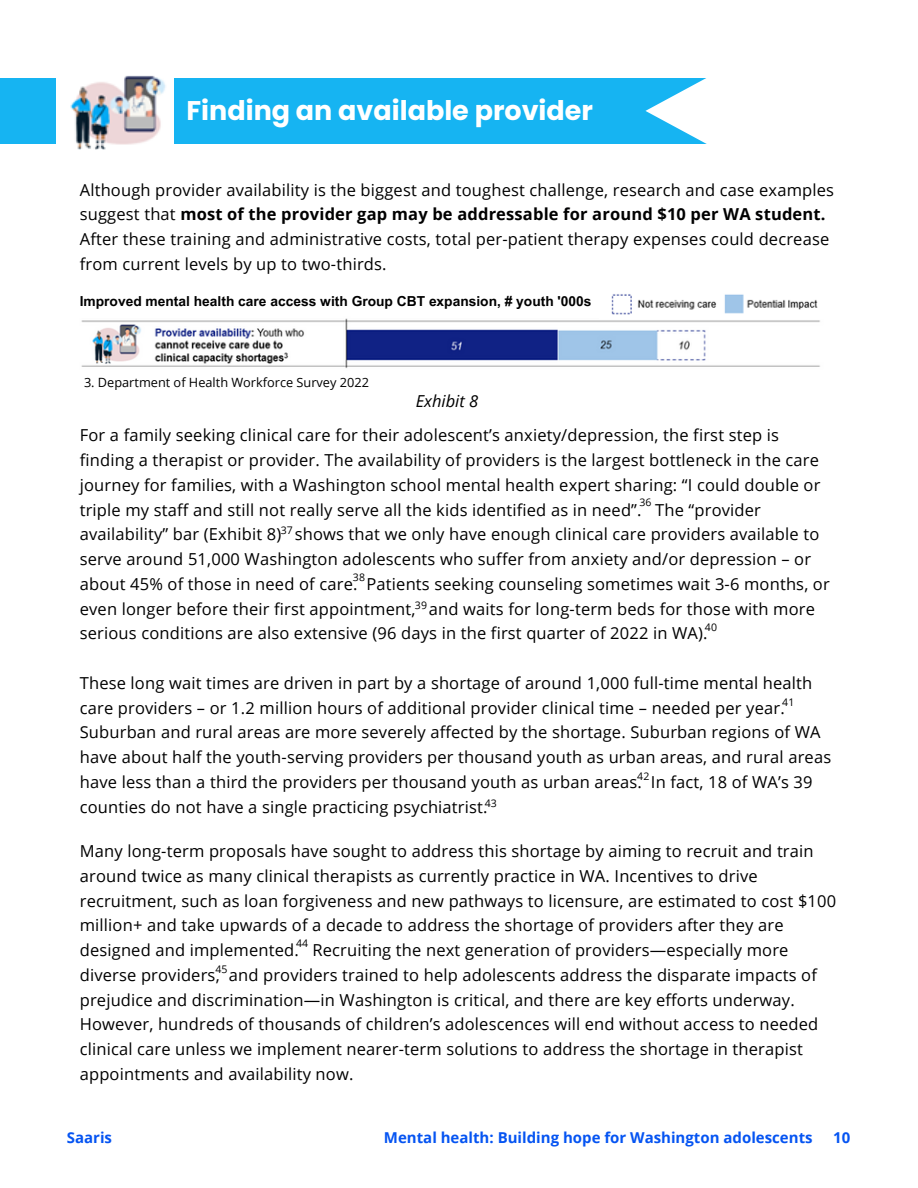
<style>
.page{position:relative;width:918px;height:1188px;background:#fff}
.page>*{position:absolute;margin:0;border:0;box-sizing:border-box;transform-origin:0 0}
.t1{font:700 27px "Poppins";color:#fff}
.t2{font:16.5px/24.8px "Open Sans";letter-spacing:.01em;color:#000001}
.t3{font:italic 16.5px "Open Sans";color:#000}
.t4{font:700 15px "Open Sans";color:#0554f2}
.t5{font:700 13.8px "Arial MT Pro";color:#000}
.t6{font:12.75px "Open Sans";color:#000}
.t7{font:10.5px "Open Sans";letter-spacing:.01em;color:#000001}
.s1{font-weight:700}
</style>
<div class="page">
<img style="left:81px;top:318px;width:739px;height:51px">
<div style="left:0;top:78px;width:711px;height:66px;background:#16b4f2"></div>
<svg style="left:645px;top:78px;width:63px;height:66px"></svg>
<img style="left:57px;top:75px;width:117px;height:75px">
<div style="left:708px;top:72px;width:106px;height:83px;background:#fff"></div>
<img style="left:599px;top:294px;width:221px;height:25px">
<p class="t1" style="left:186px;top:91px;width:408px">Finding an available provider</p>
<p class="t2" style="left:80px;top:177px;width:756px">Although provider availability is the biggest and toughest challenge, research and case examples suggest that <span class="s1">most of the provider gap may be addressable for around $10 per WA student.<br></span>After these training and administrative costs, total per-patient therapy expenses could decrease from current levels by up to two-thirds.</p>
<p class="t5" style="left:80px;top:296px;width:513px">Improved mental health care access with Group CBT expansion, # youth '000s</p>
<p class="t6" style="left:84px;top:374px;width:286px">3. Department of Health Workforce Survey 2022</p>
<p class="t3" style="left:416px;top:390px;width:64px">Exhibit 8</p>
<p class="t2" style="left:80px;top:423px;width:701px">For a family seeking clinical care for their adolescent’s anxiety/depression, the first step is</p>
<p class="t2" style="left:80px;top:447px;width:752px">finding a therapist or provider. The availability of providers is the largest bottleneck in the care journey for families, with a Washington school mental health expert sharing: “I could double or triple my staff and still not really serve all the kids identified as in need”. The “provider availability” bar (Exhibit 8) shows that we only have enough clinical care providers available to serve around 51,000 Washington adolescents who suffer from anxiety and/or depression – or about 45% of those in need of care. Patients seeking counseling sometimes wait 3-6 months, or even longer before their first appointment, and waits for long-term beds for those with more serious conditions are also extensive (96 days in the first quarter of 2022 in WA).</p>
<p class="t2" style="left:80px;top:670px;width:753px">These long wait times are driven in part by a shortage of around 1,000 full-time mental health care providers – or 1.2 million hours of additional provider clinical time – needed per year.<br>Suburban and rural areas are more severely affected by the shortage. Suburban regions of WA have about half the youth-serving providers per thousand youth as urban areas, and rural areas have less than a third the providers per thousand youth as urban areas. In fact, 18 of WA’s 39 counties do not have a single practicing psychiatrist.</p>
<p class="t7" style="left:639px;top:495px;width:14px">36</p>
<p class="t7" style="left:281px;top:522px;width:14px">37</p>
<p class="t7" style="left:353px;top:570px;width:14px">38</p>
<p class="t7" style="left:415px;top:598px;width:14px">39</p>
<p class="t7" style="left:705px;top:620px;width:14px">40</p>
<p class="t7" style="left:782px;top:695px;width:14px">41</p>
<p class="t7" style="left:637px;top:769px;width:14px">42</p>
<p class="t7" style="left:485px;top:795px;width:14px">43</p>
<p class="t2" style="left:80px;top:838px;width:758px">Many long-term proposals have sought to address this shortage by aiming to recruit and train around twice as many clinical therapists as currently practice in WA. Incentives to drive recruitment, such as loan forgiveness and new pathways to licensure, are estimated to cost $100 million+ and take upwards of a decade to address the shortage of providers after they are designed and implemented. Recruiting the next generation of providers—especially more diverse providers, and providers trained to help adolescents address the disparate impacts of prejudice and discrimination—in Washington is critical, and there are key efforts underway.<br>However, hundreds of thousands of children’s adolescences will end without access to needed clinical care unless we implement nearer-term solutions to address the shortage in therapist appointments and availability now.</p>
<p class="t7" style="left:296px;top:936px;width:14px">44</p>
<p class="t7" style="left:215px;top:962px;width:14px">45</p>
<p class="t4" style="left:67px;top:1127px;width:47px">Saaris</p>
<p class="t4" style="left:384px;top:1127px;width:430px">Mental health: Building hope for Washington adolescents</p>
<p class="t4" style="left:833px;top:1127px;width:19px">10</p>
</div>
